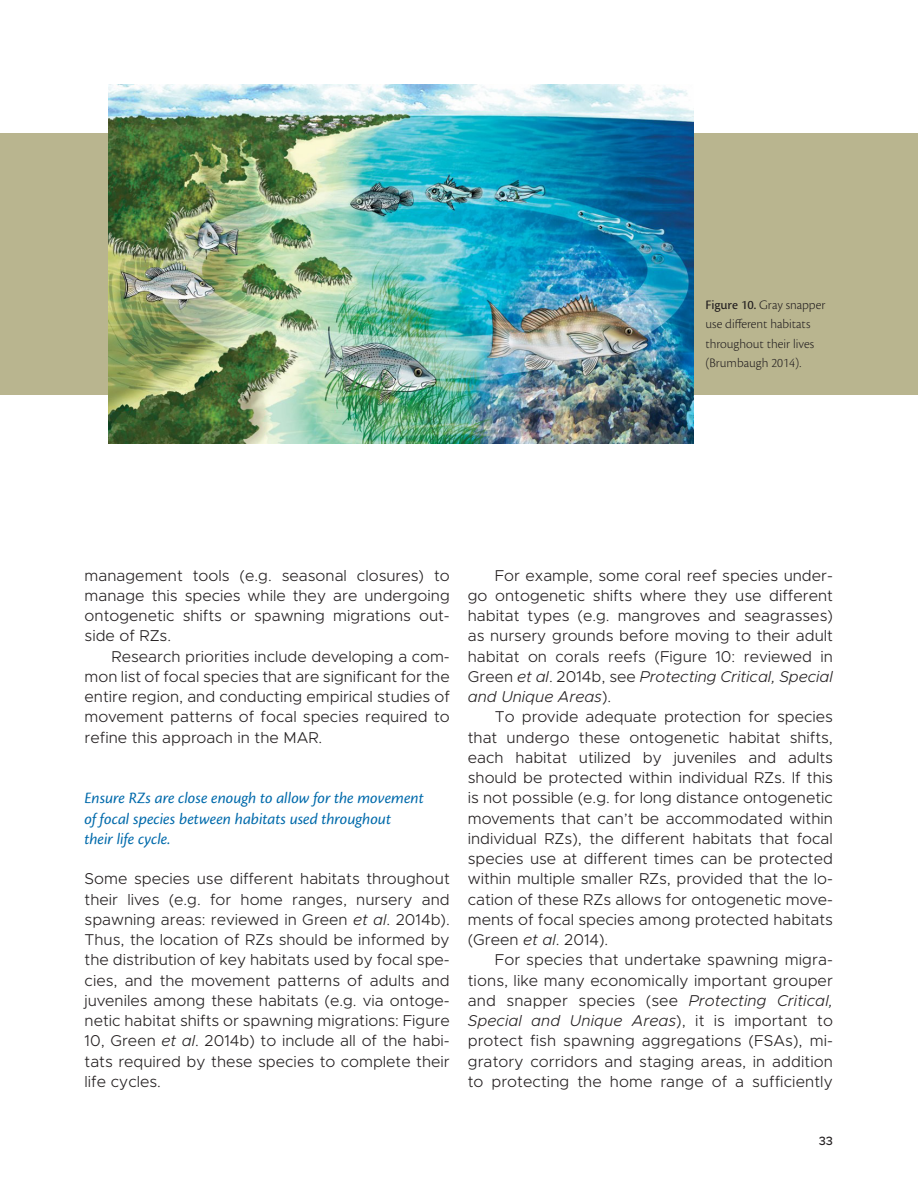
<style>
.page{position:relative;width:918px;height:1188px;background:#fff}
.page>*{position:absolute;margin:0;border:0;box-sizing:border-box;transform-origin:0 0}
.subt_tulo_2{font:italic 16.5px "Cronos Pro";letter-spacing:-.005em;color:#006aab}
.texto{font:300 15.75px/20.2px "Metropolis";color:#231f20;text-align:justify}
.texto_sin_sangr_a{font:300 15.75px/20.2px "Metropolis";color:#231f20;text-align:justify}
.pies_de_foto{font:300 13.5px/19.5px "Cronos Pro";color:#231f20}
.t1{font:12px "Metropolis Medium SC900";color:#231f20}
.s1{font-family:"Cronos Pro Capt";font-weight:400}
.s2{font-style:italic}
</style>
<div class="page">
<div style="left:0;top:134px;width:918px;height:261px;background:#b9b58f"></div>
<img style="left:109px;top:85px;width:584px;height:359px">
<p class="pies_de_foto" style="left:705px;top:295px;width:122px"><span class="s1">Figure 10.</span> Gray snapper use different habitats throughout their lives (Brumbaugh 2014).</p>
<p class="texto" style="left:85px;top:565px;width:367px">management tools (e.g. seasonal closures) to manage this species while they are undergoing ontogenetic shifts or spawning migrations out&shy;side of RZs.</p>
<p class="texto" style="left:85px;top:646px;width:367px;text-indent:27px">Research priorities include developing a com&shy;mon list of focal species that are significant for the entire region, and conducting empirical studies of movement patterns of focal species required to refine this approach in the MAR.</p>
<p class="subt_tulo_2" style="left:85px;top:789px;width:341px">Ensure RZs are close enough to allow for the movement</p>
<p class="subt_tulo_2" style="left:85px;top:809px;width:308px">of focal species between habitats used throughout</p>
<p class="subt_tulo_2" style="left:85px;top:829px;width:87px">their life cycle.</p>
<p class="texto_sin_sangr_a" style="left:85px;top:869px;width:367px">Some species use different habitats throughout their lives (e.g. for home ranges, nursery and spawning areas: reviewed in Green <span class="s2">et al</span>. 2014b).<br>Thus, the location of RZs should be informed by the distribution of key habitats used by focal spe&shy;cies, and the movement patterns of adults and juveniles among these habitats (e.g. via ontoge&shy;netic habitat shifts or spawning migrations: Figure 10, Green <span class="s2">et al</span>. 2014b) to include all of the habi&shy;tats required by these species to complete their life cycles.</p>
<p class="texto" style="left:468px;top:565px;width:367px;text-indent:27px">For example, some coral reef species under&shy;go ontogenetic shifts where they use different habitat types (e.g. mangroves and seagrasses) as nursery grounds before moving to their adult habitat on corals reefs (Figure 10: reviewed in Green <span class="s2">et al</span>. 2014b, see <span class="s2">Protecting Critical, Special and Unique Areas</span>).</p>
<p class="texto" style="left:468px;top:707px;width:367px;text-indent:27px">To provide adequate protection for species that undergo these ontogenetic habitat shifts, each habitat utilized by juveniles and adults should be protected within individual RZs. If this is not possible (e.g. for long distance ontogenetic movements that can’t be accommodated within individual RZs), the different habitats that focal species use at different times can be protected within multiple smaller RZs, provided that the lo&shy;cation of these RZs allows for ontogenetic move&shy;ments of focal species among protected habitats (Green <span class="s2">et al</span>. 2014).</p>
<p class="texto" style="left:468px;top:950px;width:367px;text-indent:27px">For species that undertake spawning migra&shy;tions, like many economically important grouper and snapper species (see <span class="s2">Protecting Critical, Special and Unique Areas</span>), it is important to protect fish spawning aggregations (FSAs), mi&shy;gratory corridors and staging areas, in addition to protecting the home range of a sufficiently</p>
<p class="t1" style="left:819px;top:1133px;width:16px">33</p>
</div>
